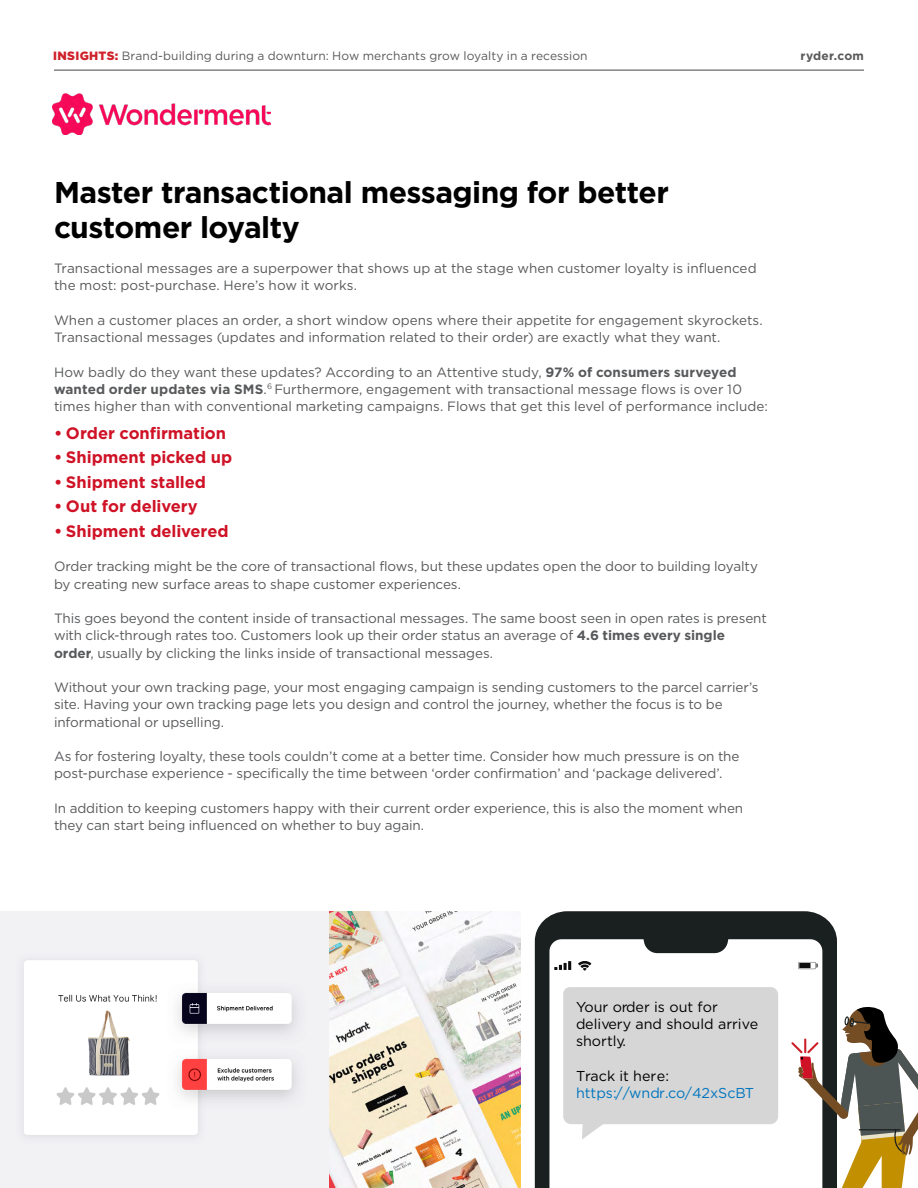
<style>
.page{position:relative;width:918px;height:1188px;background:#fff}
.page>*{position:absolute;margin:0;border:0;box-sizing:border-box;transform-origin:0 0}
.t1{font:700 30px/34.5px "Gotham";letter-spacing:-.02em;color:#000}
.t2{font:700 16.5px "Gotham";letter-spacing:-.005em;color:#cf1226}
.t3{font:14.4px/17.2px "Gotham";color:#000}
.t4{font:14.4px "Gotham";color:#0075bf}
.t5{font:13.5px/17.2px "Gotham";letter-spacing:-.005em;color:#58595b}
.t6{font:12px "Gotham";letter-spacing:.005em;color:#58595b}
.t7{font:700 12px "Gotham";letter-spacing:.02em;color:#58595b}
.t8{font:700 10.5px "Gotham";color:#000}
.s1{font-weight:900;color:#cf2129}
.s2{font-weight:700}
</style>
<div class="page">
<hr style="left:54px;top:70px;width:810px;height:1px;background:#58595b">
<img style="left:328px;top:911px;width:193px;height:277px">
<img style="left:52px;top:94px;width:219px;height:40px">
<div style="left:0;top:911px;width:328px;height:277px;background:#f2f2f4"></div>
<img style="left:24px;top:961px;width:273px;height:176px">
<svg style="left:535px;top:911px;width:302px;height:277px"></svg>
<svg style="left:641px;top:927px;width:90px;height:26px;background:#292d2d"></svg>
<svg style="left:798px;top:962px;width:20px;height:7px"></svg>
<div style="left:799px;top:963px;width:12px;height:5px;background:#0d0d0d"></div>
<svg style="left:554px;top:961px;width:17px;height:9px"></svg>
<svg style="left:578px;top:960px;width:13px;height:11px"></svg>
<svg style="left:563px;top:987px;width:215px;height:153px;background:#dadada"></svg>
<svg style="left:789px;top:1006px;width:129px;height:182px"></svg>
<p class="t6" style="left:53px;top:48px;width:536px"><span class="s1">INSIGHTS:</span> Brand-building during a downturn: How merchants grow loyalty in a recession</p>
<p class="t7" style="left:801px;top:48px;width:65px">ryder.com</p>
<h1 class="t1" style="left:54px;top:175px;width:616px">Master transactional messaging for better customer loyalty</h1>
<p class="t5" style="left:54px;top:259px;width:704px">Transactional messages are a superpower that shows up at the stage when customer loyalty is influenced the most: post-purchase. Here’s how it works.</p>
<p class="t5" style="left:54px;top:311px;width:710px">When a customer places an order, a short window opens where their appetite for engagement skyrockets.<br>Transactional messages (updates and information related to their order) are exactly what they want.</p>
<p class="t5" style="left:54px;top:363px;width:715px">How badly do they want these updates? According to an Attentive study, <span class="s2">97% of consumers surveyed wanted order updates via SMS</span>.<sup>6</sup> Furthermore, engagement with transactional message flows is over 10 times higher than with conventional marketing campaigns. Flows that get this level of performance include:</p>
<p class="t2" style="left:54px;top:422px;width:174px">• Order confirmation</p>
<p class="t2" style="left:54px;top:446px;width:180px">• Shipment picked up</p>
<p class="t2" style="left:54px;top:471px;width:154px">• Shipment stalled</p>
<p class="t2" style="left:54px;top:495px;width:145px">• Out for delivery</p>
<p class="t2" style="left:54px;top:520px;width:176px">• Shipment delivered</p>
<p class="t5" style="left:54px;top:558px;width:706px">Order tracking might be the core of transactional flows, but these updates open the door to building loyalty by creating new surface areas to shape customer experiences.</p>
<p class="t5" style="left:54px;top:609px;width:714px">This goes beyond the content inside of transactional messages. The same boost seen in open rates is present with click-through rates too. Customers look up their order status an average of <span class="s2">4.6 times every single order</span>, usually by clicking the links inside of transactional messages.</p>
<p class="t5" style="left:54px;top:678px;width:706px">Without your own tracking page, your most engaging campaign is sending customers to the parcel carrier’s site. Having your own tracking page lets you design and control the journey, whether the focus is to be informational or upselling.</p>
<p class="t5" style="left:54px;top:747px;width:687px">As for fostering loyalty, these tools couldn’t come at a better time. Consider how much pressure is on the post-purchase experience - specifically the time between ‘order confirmation’ and ‘package delivered’.</p>
<p class="t5" style="left:54px;top:799px;width:691px">In addition to keeping customers happy with their current order experience, this is also the moment when they can start being influenced on whether to buy again.</p>
<p class="t8" style="left:455px;top:1145px;width:9px">4</p>
<p class="t3" style="left:576px;top:998px;width:184px">Your order is out for delivery and should arrive shortly.</p>
<p class="t3" style="left:576px;top:1067px;width:95px">Track it here:</p>
<p class="t4" style="left:576px;top:1083px;width:179px">https://wndr.co/42xScBT</p>
</div>
